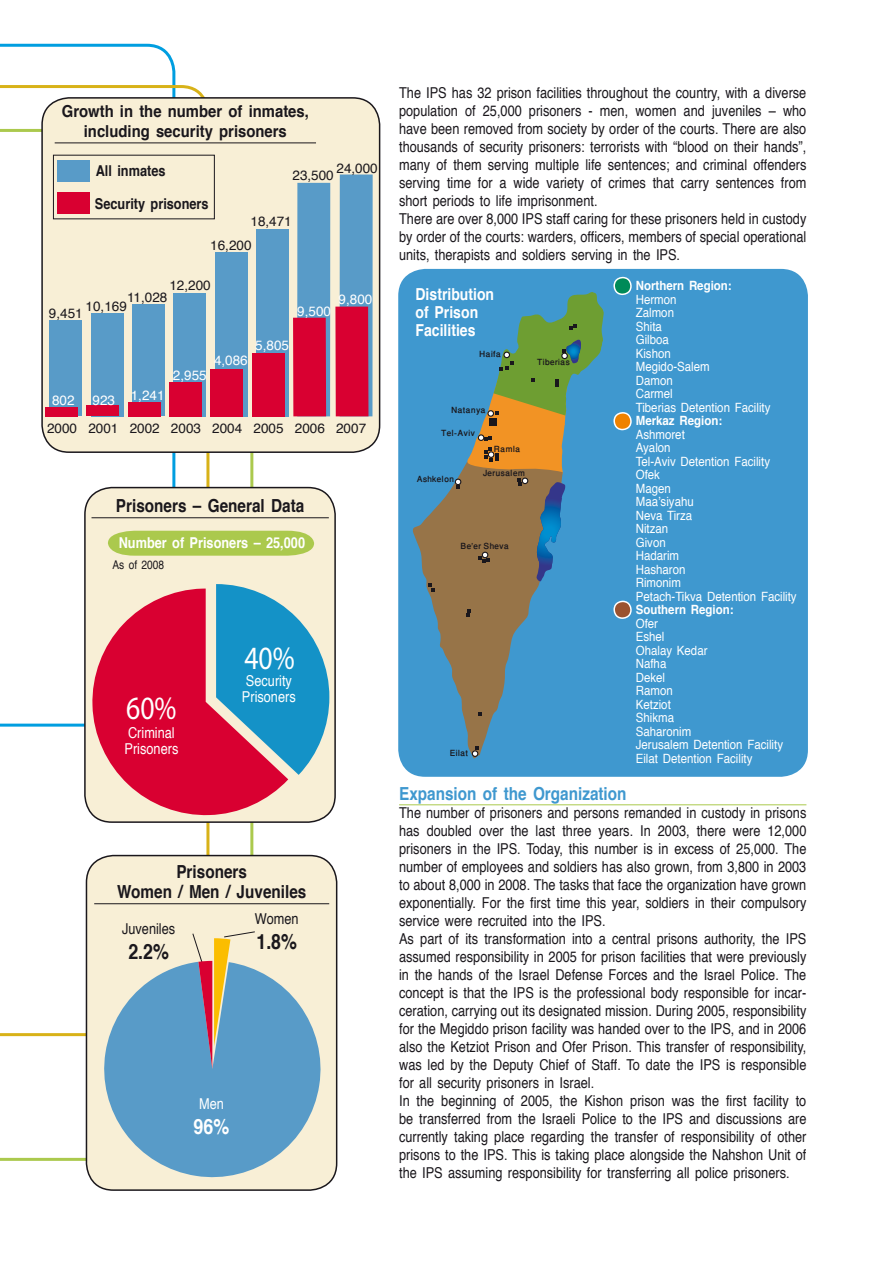
<style>
.page{position:relative;width:893px;height:1263px;background:#fff}
.page>*{position:absolute;margin:0;border:0;box-sizing:border-box;transform-origin:0 0}
.t1{font:32.55px "Myriad Pro";color:#fff;scale:.85 1}
.t2{font:700 21px "Helvetica";color:#1a171c;scale:.85 1}
.t3{font:700 21px "Helvetica";color:#fff;scale:.85 1}
.t4{font:700 18px/19.5px "Helvetica";color:#1a171c;text-align:center;scale:.85 1}
.t5{font:700 18px "Helvetica";color:#3f98cf;scale:.85 1}
.t6{font:700 16.5px/19.5px "Helvetica";color:#1a171c;text-align:center;scale:.9 1}
.t7{font:700 16.5px/18px "Helvetica";color:#fff;scale:.85 1}
.t8{font:15px/18px "Helvetica";color:#1a171c;scale:.85 1}
.t9{font:15px/16.5px "Helvetica";color:#fff;scale:.85 1}
.t10{font:700 15px "Helvetica";color:#1a171c;scale:.85 1}
.t11{font:700 15px "Helvetica";color:#fff;scale:.85 1}
.t12{font:13.5px "Helvetica";color:#1a171c}
.t13{font:13.5px "Helvetica";color:#fff}
.t14{font:12.75px/13.5px "Helvetica";color:#fff;scale:.9 1}
.t15{font:700 12.75px "Helvetica";color:#fff;scale:.9 1}
.t16{font:500 12px/23.9px "Win Soft Pro";color:#1a171c}
.t17{font:12px "Helvetica";color:#1a171c;scale:.85 1}
</style>
<div class="page">
<svg style="left:0;top:44px;width:175px;height:41px"></svg>
<svg style="left:0;top:85px;width:205px;height:44px"></svg>
<svg style="left:0;top:129px;width:253px;height:1032px"></svg>
<hr style="left:399px;top:804px;width:407px;height:1px;background:#abc94d">
<div style="left:398px;top:269px;width:410px;height:508px;background:#3f98cf;border-radius:27px"></div>
<div style="left:42px;top:98px;width:338px;height:354px;background:#f8efd6;border-radius:27px"></div>
<div style="left:297px;top:183px;width:33px;height:233px;background:#589bc8"></div>
<div style="left:340px;top:175px;width:33px;height:241px;background:#589bc8"></div>
<div style="left:256px;top:229px;width:33px;height:187px;background:#589bc8"></div>
<div style="left:215px;top:252px;width:32px;height:164px;background:#589bc8"></div>
<div style="left:173px;top:293px;width:33px;height:123px;background:#589bc8"></div>
<div style="left:132px;top:304px;width:33px;height:112px;background:#589bc8"></div>
<div style="left:91px;top:313px;width:32px;height:103px;background:#589bc8"></div>
<div style="left:49px;top:320px;width:33px;height:96px;background:#589bc8"></div>
<div style="left:293px;top:318px;width:33px;height:98px;background:#d90031"></div>
<div style="left:335px;top:307px;width:33px;height:109px;background:#d90031"></div>
<div style="left:252px;top:353px;width:33px;height:63px;background:#d90031"></div>
<div style="left:211px;top:369px;width:32px;height:47px;background:#d90031"></div>
<div style="left:169px;top:382px;width:33px;height:34px;background:#d90031"></div>
<div style="left:128px;top:402px;width:32px;height:14px;background:#d90031"></div>
<div style="left:86px;top:406px;width:33px;height:10px;background:#d90031"></div>
<div style="left:45px;top:407px;width:33px;height:9px;background:#d90031"></div>
<div style="left:41px;top:97px;width:339px;height:356px;border:2px solid #1a171c;border-radius:27px"></div>
<hr style="left:55px;top:143px;width:261px;height:1px;background:#1a171c">
<div style="left:57px;top:192px;width:33px;height:21px;background:#d90031"></div>
<div style="left:57px;top:160px;width:33px;height:21px;background:#589bc8"></div>
<div style="left:86px;top:855px;width:251px;height:335px;background:#f8efd6;border-radius:27px"></div>
<div style="left:86px;top:855px;width:251px;height:336px;border:2px solid #1a171c;border-radius:27px"></div>
<hr style="left:94px;top:903px;width:235px;height:1px;background:#1a171c">
<div style="left:614px;top:278px;width:17px;height:16px;background:#008a58;border-radius:50%"></div>
<div style="left:613px;top:277px;width:19px;height:18px;border:2px solid #fff;border-radius:50%"></div>
<div style="left:614px;top:413px;width:17px;height:16px;background:#ef8200;border-radius:50%"></div>
<div style="left:613px;top:412px;width:19px;height:18px;border:2px solid #fff;border-radius:50%"></div>
<div style="left:614px;top:601px;width:17px;height:17px;background:#9b532f;border-radius:50%"></div>
<div style="left:613px;top:601px;width:19px;height:18px;border:2px solid #fff;border-radius:50%"></div>
<div style="left:85px;top:488px;width:250px;height:334px;background:#f8efd6;border-radius:27px"></div>
<div style="left:84px;top:487px;width:252px;height:336px;border:2px solid #1a171c;border-radius:27px"></div>
<svg style="left:91px;top:584px;width:239px;height:232px"></svg>
<hr style="left:92px;top:517px;width:237px;height:1px;background:#1a171c">
<svg style="left:108px;top:531px;width:206px;height:25px;background:#afcb55"></svg>
<svg style="left:104px;top:962px;width:217px;height:216px;fill:#589bc8"></svg>
<svg style="left:192px;top:931px;width:64px;height:138px"></svg>
<svg style="left:413px;top:292px;width:191px;height:467px"></svg>
<p class="t6" style="left:62px;top:101px;width:276px">Growth in the number of inmates, including security prisoners</p>
<p class="t12" style="left:336px;top:157px;width:43px">24,000</p>
<p class="t10" style="left:96px;top:157px;width:84px">All inmates</p>
<p class="t12" style="left:293px;top:164px;width:43px">23,500</p>
<p class="t10" style="left:95px;top:190px;width:135px">Security prisoners</p>
<p class="t12" style="left:251px;top:209px;width:43px">18,471</p>
<p class="t12" style="left:210px;top:233px;width:43px">16,200</p>
<p class="t12" style="left:169px;top:274px;width:43px">12,200</p>
<p class="t12" style="left:127px;top:286px;width:42px">11,028</p>
<p class="t12" style="left:86px;top:295px;width:43px">10,169</p>
<p class="t12" style="left:49px;top:302px;width:35px">9,451</p>
<p class="t13" style="left:297px;top:300px;width:35px">9,500</p>
<p class="t13" style="left:52px;top:389px;width:24px">802</p>
<p class="t13" style="left:92px;top:384px;width:74px">923 1,241</p>
<p class="t13" style="left:173px;top:363px;width:35px">2,955</p>
<p class="t13" style="left:214px;top:349px;width:35px">4,086</p>
<p class="t13" style="left:255px;top:333px;width:35px">5,805</p>
<p class="t13" style="left:339px;top:288px;width:35px">9,800</p>
<p class="t12" style="left:47px;top:417px;width:321px">2000 2001 2002 2003 2004 2005 2006 2007</p>
<p class="t4" style="left:116px;top:495px;width:223px">Prisoners – General Data</p>
<p class="t11" style="left:119px;top:529px;width:221px">Number of Prisoners – 25,000</p>
<p class="t17" style="left:113px;top:555px;width:62px">As of 2008</p>
<h1 class="t1" style="left:126px;top:688px;width:61px">60%</h1>
<p class="t9" style="left:125px;top:724px;width:65px">Criminal<br>Prisoners</p>
<h1 class="t1" style="left:244px;top:638px;width:61px">40%</h1>
<p class="t9" style="left:242px;top:672px;width:65px">Security<br>Prisoners</p>
<p class="t4" style="left:117px;top:861px;width:224px">Prisoners<br>Women / Men / Juveniles</p>
<p class="t8" style="left:122px;top:919px;width:64px">Juveniles</p>
<h2 class="t2" style="left:128px;top:933px;width:49px">2.2%</h2>
<p class="t8" style="left:255px;top:909px;width:53px">Women</p>
<h2 class="t2" style="left:256px;top:923px;width:49px">1.8%</h2>
<p class="t9" style="left:199px;top:1095px;width:31px">Men</p>
<h2 class="t3" style="left:194px;top:1108px;width:44px">96%</h2>
<p class="t8" style="left:399px;top:83px;width:481px">The IPS has 32 prison facilities throughout the country, with a diverse population of 25,000 prisoners - men, women and juveniles – who have been removed from society by order of the courts. There are also thousands of security prisoners: terrorists with “blood on their hands”, many of them serving multiple life sentences; and criminal offenders serving time for a wide variety of crimes that carry sentences from short periods to life imprisonment.<br>There are over 8,000 IPS staff caring for these prisoners held in custody by order of the courts: warders, officers, members of special operational units, therapists and soldiers serving in the IPS.</p>
<p class="t7" style="left:415px;top:284px;width:94px">Distribution of Prison<br>Facilities</p>
<p class="t16" style="left:479px;top:342px;width:23px">Haifa</p>
<p class="t16" style="left:537px;top:350px;width:34px">Tiberias</p>
<p class="t16" style="left:441px;top:398px;width:46px;text-indent:10px">Natanya<br>Tel-Aviv</p>
<p class="t16" style="left:494px;top:437px;width:28px">Ramla</p>
<p class="t16" style="left:417px;top:468px;width:39px">Ashkelon</p>
<p class="t16" style="left:483px;top:462px;width:44px">Jerusalem</p>
<p class="t16" style="left:461px;top:534px;width:50px">Be'er Sheva</p>
<p class="t16" style="left:450px;top:741px;width:20px">Eilat</p>
<p class="t15" style="left:636px;top:274px;width:108px">Northern Region:</p>
<p class="t14" style="left:636px;top:292px;width:151px">Hermon<br>Zalmon<br>Shita<br>Gilboa<br>Kishon<br>Megido-Salem<br>Damon<br>Carmel<br>Tiberias Detention Facility</p>
<p class="t15" style="left:636px;top:409px;width:97px">Merkaz Region:</p>
<p class="t14" style="left:636px;top:427px;width:180px">Ashmoret<br>Ayalon<br>Tel-Aviv Detention Facility<br>Ofek<br>Magen<br>Maa’siyahu<br>Neva Tirza<br>Nitzan<br>Givon<br>Hadarim<br>Hasharon<br>Rimonim<br>Petach-Tikva Detention Facility</p>
<p class="t15" style="left:636px;top:598px;width:110px">Southern Region:</p>
<p class="t14" style="left:636px;top:616px;width:165px">Ofer<br>Eshel<br>Ohalay Kedar<br>Nafha<br>Dekel<br>Ramon<br>Ketziot<br>Shikma<br>Saharonim<br>Jerusalem Detention Facility<br>Eilat Detention Facility</p>
<p class="t5" style="left:399px;top:778px;width:269px">Expansion of the Organization</p>
<p class="t8" style="left:399px;top:803px;width:481px">The number of prisoners and persons remanded in custody in prisons has doubled over the last three years. In 2003, there were 12,000 prisoners in the IPS. Today, this number is in excess of 25,000. The number of employees and soldiers has also grown, from 3,800 in 2003 to about 8,000 in 2008. The tasks that face the organization have grown exponentially. For the first time this year, soldiers in their compulsory service were recruited into the IPS.<br>As part of its transformation into a central prisons authority, the IPS assumed responsibility in 2005 for prison facilities that were previously in the hands of the Israel Defense Forces and the Israel Police. The concept is that the IPS is the professional body responsible for incar&shy;ceration, carrying out its designated mission. During 2005, responsibility for the Megiddo prison facility was handed over to the IPS, and in 2006 also the Ketziot Prison and Ofer Prison. This transfer of responsibility, was led by the Deputy Chief of Staff. To date the IPS is responsible for all security prisoners in Israel.<br>In the beginning of 2005, the Kishon prison was the first facility to be transferred from the Israeli Police to the IPS and discussions are currently taking place regarding the transfer of responsibility of other prisons to the IPS. This is taking place alongside the Nahshon Unit of the IPS assuming responsibility for transferring all police prisoners.</p>
</div>
